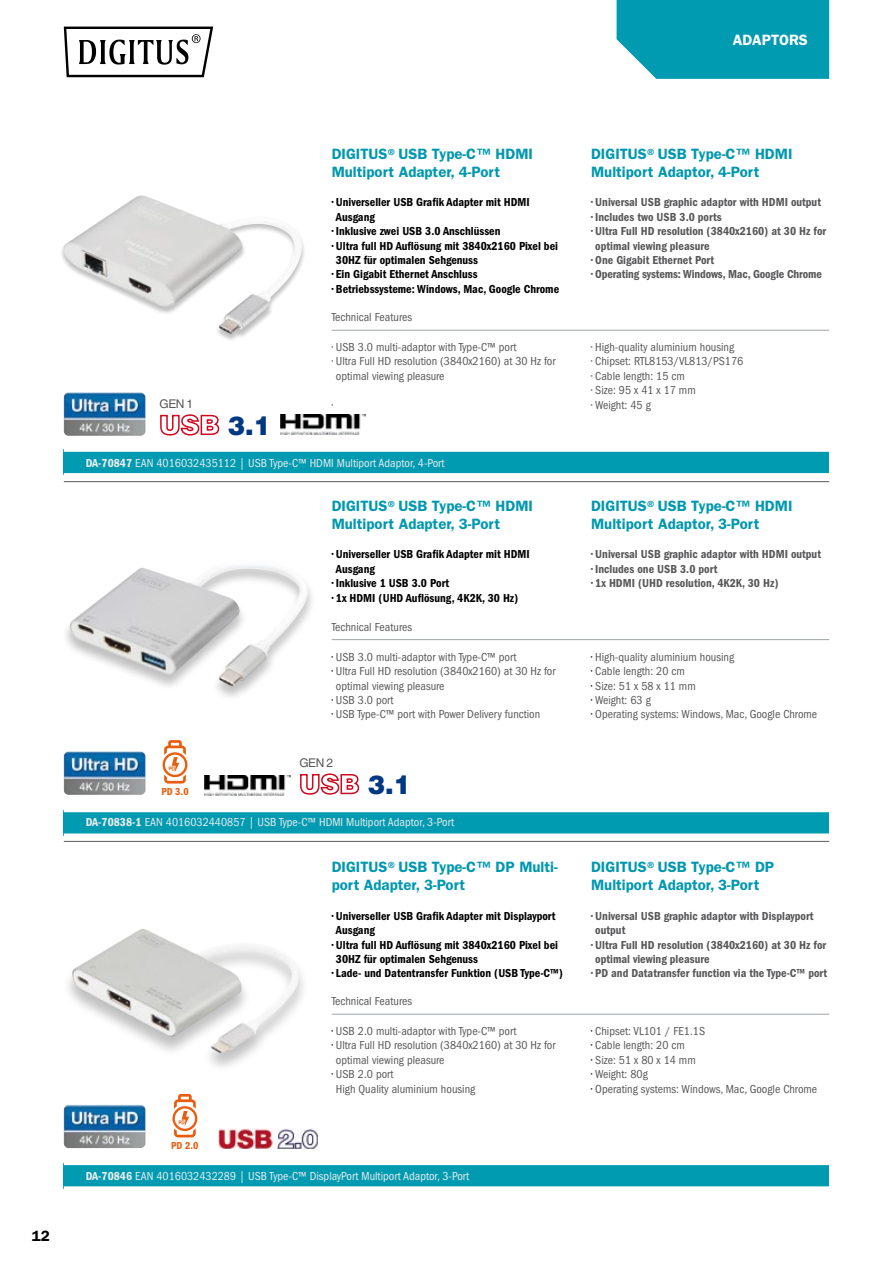
<style>
.page{position:relative;width:893px;height:1263px;background:#fff}
.page>*{position:absolute;margin:0;border:0;box-sizing:border-box;transform-origin:0 0}
.t1{font:900 25.95px "Helvetica LT Std";color:#003882}
.t2{font:600 15px/18px "ITC Franklin Gothic Std";color:#0098af}
.t3{font:600 15px "ITC Franklin Gothic Std";color:#fff}
.t4{font:600 15px "ITC Franklin Gothic Std";color:#000}
.t5{font:condensed 12px/14.4px "ITC Franklin Gothic Std";color:#58585a}
.t6{font:12px/14.4px "ITC Franklin Gothic Std Dm Cd";color:#000}
.t7{font:12px/14.4px "ITC Franklin Gothic Std Dm Cd";color:#58585a}
.t8{font:condensed 12px "ITC Franklin Gothic Std";color:#eceded}
.t9{font:12px "Helvetica LT Std";letter-spacing:-.05em;color:#58585a}
.t10{font:10.5px "ITC Franklin Gothic Std Dm Cd";color:#e95d0f}
.s1{font-family:"ITC Franklin Gothic Std Dm Cd";font-stretch:normal}
.s2{font-family:"Franklin Gothic Book Cmpr";font-stretch:normal;color:#000}
</style>
<div class="page">
<div style="left:617px;top:0;width:212px;height:79px;background:#009ab1"></div>
<svg style="left:64px;top:27px;width:149px;height:50px"></svg>
<div style="left:64px;top:1163px;width:765px;height:25px;background:#009ab1"></div>
<hr style="left:64px;top:1161px;width:765px;height:4px;background:#fff">
<svg style="left:64px;top:1186px;width:765px;height:2px;background:#cfebf0"></svg>
<div style="left:64px;top:810px;width:765px;height:26px;background:#009ab1"></div>
<hr style="left:64px;top:808px;width:765px;height:4px;background:#fff">
<div style="left:64px;top:833px;width:765px;height:5px;background:#fff"></div>
<hr style="left:64px;top:841px;width:765px;height:1px;background:#58585a">
<hr style="left:64px;top:481px;width:765px;height:1px;background:#58585a">
<div style="left:64px;top:450px;width:765px;height:25px;background:#009ab1"></div>
<svg style="left:64px;top:450px;width:765px;height:2px;background:#e9f6f8"></svg>
<svg style="left:64px;top:473px;width:765px;height:2px;background:#f4fafb"></svg>
<hr style="left:332px;top:330px;width:497px;height:1px;background:#9fa4a7">
<hr style="left:332px;top:1014px;width:497px;height:1px;background:#9fa4a7">
<hr style="left:332px;top:639px;width:497px;height:1px;background:#9fa4a7">
<img style="left:68px;top:565px;width:240px;height:122px">
<div style="left:62px;top:929px;width:247px;height:145px;background:#000;opacity:.25"></div>
<img style="left:71px;top:929px;width:228px;height:124px">
<img style="left:64px;top:1105px;width:81px;height:43px">
<img style="left:64px;top:392px;width:81px;height:44px">
<img style="left:280px;top:414px;width:86px;height:20px">
<div style="left:59px;top:196px;width:246px;height:145px;background:#000;opacity:.25"></div>
<img style="left:62px;top:195px;width:240px;height:139px">
<img style="left:64px;top:751px;width:81px;height:44px">
<img style="left:219px;top:1128px;width:99px;height:21px">
<img style="left:205px;top:775px;width:85px;height:20px">
<svg style="left:163px;top:740px;width:24px;height:43px"></svg>
<svg style="left:172px;top:1094px;width:25px;height:43px"></svg>
<svg style="left:160px;top:414px;width:60px;height:22px"></svg>
<svg style="left:300px;top:773px;width:60px;height:22px"></svg>
<p class="t3" style="left:733px;top:31px;width:77px">ADAPTORS</p>
<p class="t4" style="left:32px;top:1227px;width:20px">12</p>
<p class="t2" style="left:332px;top:145px;width:203px">DIGITUS®USB Type-C™ HDMI<br>Multiport Adapter, 4-Port</p>
<p class="t2" style="left:591px;top:145px;width:203px">DIGITUS®USB Type-C™ HDMI<br>Multiport Adaptor, 4-Port</p>
<p class="t6" style="left:336px;top:195px;width:195px;text-indent:-4px">• Universeller USB Grafik Adapter mit HDMI<br>Ausgang</p>
<p class="t6" style="left:332px;top:224px;width:170px">• Inklusive zwei USB 3.0 Anschlüssen</p>
<p class="t6" style="left:336px;top:238px;width:224px;text-indent:-4px">• Ultra full HD Auflösung mit 3840x2160 Pixel bei<br>30HZ für optimalen Sehgenuss</p>
<p class="t6" style="left:332px;top:267px;width:147px">• Ein Gigabit Ethernet Anschluss</p>
<p class="t6" style="left:332px;top:282px;width:229px">• Betriebssysteme: Windows, Mac, Google Chrome</p>
<p class="t7" style="left:591px;top:195px;width:231px">• Universal USB graphic adaptor with HDMI output</p>
<p class="t7" style="left:591px;top:210px;width:132px">• Includes two USB 3.0 ports</p>
<p class="t7" style="left:595px;top:224px;width:232px;text-indent:-4px">• Ultra Full HD resolution (3840x2160) at 30 Hz for optimal viewing pleasure</p>
<p class="t7" style="left:591px;top:253px;width:125px">• One Gigabit Ethernet Port</p>
<p class="t7" style="left:591px;top:267px;width:232px">• Operating systems: Windows, Mac, Google Chrome</p>
<p class="t9" style="left:160px;top:397px;width:35px">GEN 1</p>
<h1 class="t1" style="left:228px;top:409px;width:45px">3.1</h1>
<p class="t5" style="left:332px;top:310px;width:82px">Technical Features</p>
<p class="t5" style="left:332px;top:340px;width:186px">• USB 3.0 multi-adaptor with Type-C™ port</p>
<p class="t5" style="left:336px;top:354px;width:221px;text-indent:-4px">• Ultra Full HD resolution (3840x2160) at 30 Hz for optimal viewing pleasure</p>
<p class="t5" style="left:332px;top:397px;width:3px">•</p>
<p class="t8" style="left:86px;top:456px;width:360px"><span class="s1">DA-70847</span> EAN 4016032435112 | USB Type-C™ HDMI Multiport Adaptor, 4-Port</p>
<p class="t5" style="left:591px;top:340px;width:145px">• High-quality aluminium housing</p>
<p class="t5" style="left:591px;top:354px;width:154px">• Chipset: RTL8153/VL813/PS176</p>
<p class="t5" style="left:591px;top:369px;width:95px">• Cable length: 15 cm</p>
<p class="t5" style="left:591px;top:383px;width:106px">• Size: 95 x 41 x 17 mm</p>
<p class="t5" style="left:591px;top:397px;width:61px">• Weight: 45 g</p>
<p class="t2" style="left:332px;top:497px;width:203px">DIGITUS®USB Type-C™ HDMI<br>Multiport Adapter, 3-Port</p>
<p class="t2" style="left:591px;top:497px;width:203px">DIGITUS®USB Type-C™ HDMI<br>Multiport Adaptor, 3-Port</p>
<p class="t6" style="left:336px;top:547px;width:195px;text-indent:-4px">• Universeller USB Grafik Adapter mit HDMI<br>Ausgang</p>
<p class="t6" style="left:332px;top:576px;width:119px">• Inklusive 1 USB 3.0 Port</p>
<p class="t6" style="left:332px;top:590px;width:188px">• 1x HDMI (UHD Auflösung, 4K2K, 30 Hz)</p>
<p class="t7" style="left:591px;top:547px;width:231px">• Universal USB graphic adaptor with HDMI output</p>
<p class="t7" style="left:591px;top:562px;width:128px">• Includes one USB 3.0 port</p>
<p class="t7" style="left:591px;top:576px;width:189px">• 1x HDMI (UHD resolution, 4K2K, 30 Hz)</p>
<p class="t5" style="left:332px;top:620px;width:82px">Technical Features</p>
<p class="t5" style="left:332px;top:650px;width:186px"><span class="s2">•</span> USB 3.0 multi-adaptor with Type-C™ port</p>
<p class="t5" style="left:336px;top:664px;width:221px;text-indent:-4px"><span class="s2">•</span> Ultra Full HD resolution (3840x2160) at 30 Hz for optimal viewing pleasure</p>
<p class="t5" style="left:332px;top:693px;width:63px"><span class="s2">•</span> USB 3.0 port</p>
<p class="t5" style="left:332px;top:707px;width:210px"><span class="s2">•</span> USB Type-C™ port with Power Delivery function</p>
<p class="t10" style="left:161px;top:785px;width:29px">PD 3.0</p>
<p class="t9" style="left:300px;top:756px;width:35px">GEN 2</p>
<h1 class="t1" style="left:368px;top:768px;width:45px">3.1</h1>
<p class="t8" style="left:86px;top:815px;width:370px"><span class="s1">DA-70838-1</span> EAN 4016032440857 | USB Type-C™ HDMI Multiport Adaptor, 3-Port</p>
<p class="t5" style="left:591px;top:650px;width:145px"><span class="s2">•</span> High-quality aluminium housing</p>
<p class="t5" style="left:591px;top:664px;width:95px"><span class="s2">•</span> Cable length: 20 cm</p>
<p class="t5" style="left:591px;top:678px;width:106px"><span class="s2">•</span> Size: 51 x 58 x 11 mm</p>
<p class="t5" style="left:591px;top:693px;width:61px"><span class="s2">•</span> Weight: 63 g</p>
<p class="t5" style="left:591px;top:707px;width:228px"><span class="s2">•</span> Operating systems: Windows, Mac, Google Chrome</p>
<p class="t2" style="left:332px;top:858px;width:228px">DIGITUS®USB Type-C™ DP Multi&shy;port Adapter, 3-Port</p>
<p class="t2" style="left:591px;top:858px;width:185px">DIGITUS®USB Type-C™ DP<br>Multiport Adaptor, 3-Port</p>
<p class="t6" style="left:336px;top:909px;width:221px;text-indent:-4px">• Universeller USB Grafik Adapter mit Displayport<br>Ausgang</p>
<p class="t6" style="left:336px;top:937px;width:224px;text-indent:-4px">• Ultra full HD Auflösung mit 3840x2160 Pixel bei<br>30HZ für optimalen Sehgenuss</p>
<p class="t6" style="left:332px;top:966px;width:233px">• Lade- und Datentransfer Funktion (USB Type-C™)</p>
<p class="t7" style="left:595px;top:909px;width:220px;text-indent:-4px">• Universal USB graphic adaptor with Displayport output</p>
<p class="t7" style="left:595px;top:937px;width:232px;text-indent:-4px">• Ultra Full HD resolution (3840x2160) at 30 Hz for optimal viewing pleasure</p>
<p class="t7" style="left:591px;top:966px;width:238px">• PD and Datatransfer function via the Type-C™ port</p>
<p class="t5" style="left:332px;top:994px;width:82px">Technical Features</p>
<p class="t10" style="left:171px;top:1139px;width:29px">PD 2.0</p>
<p class="t5" style="left:332px;top:1024px;width:186px"><span class="s2">•</span> USB 2.0 multi-adaptor with Type-C™ port</p>
<p class="t5" style="left:336px;top:1038px;width:221px;text-indent:-4px"><span class="s2">•</span> Ultra Full HD resolution (3840x2160) at 30 Hz for optimal viewing pleasure</p>
<p class="t5" style="left:336px;top:1067px;width:141px;text-indent:-4px"><span class="s2">•</span> USB 2.0 port<br>High Quality aluminium housing</p>
<p class="t8" style="left:86px;top:1169px;width:385px"><span class="s1">DA-70846</span> EAN 4016032432289 | USB Type-C™ DisplayPort Multiport Adaptor, 3-Port</p>
<p class="t5" style="left:591px;top:1024px;width:116px"><span class="s2">•</span> Chipset: VL101 / FE1.1S</p>
<p class="t5" style="left:591px;top:1038px;width:95px"><span class="s2">•</span> Cable length: 20 cm</p>
<p class="t5" style="left:591px;top:1053px;width:106px"><span class="s2">•</span> Size: 51 x 80 x 14 mm</p>
<p class="t5" style="left:591px;top:1067px;width:58px"><span class="s2">•</span> Weight: 80g</p>
<p class="t5" style="left:591px;top:1081px;width:228px"><span class="s2">•</span> Operating systems: Windows, Mac, Google Chrome</p>
</div>
